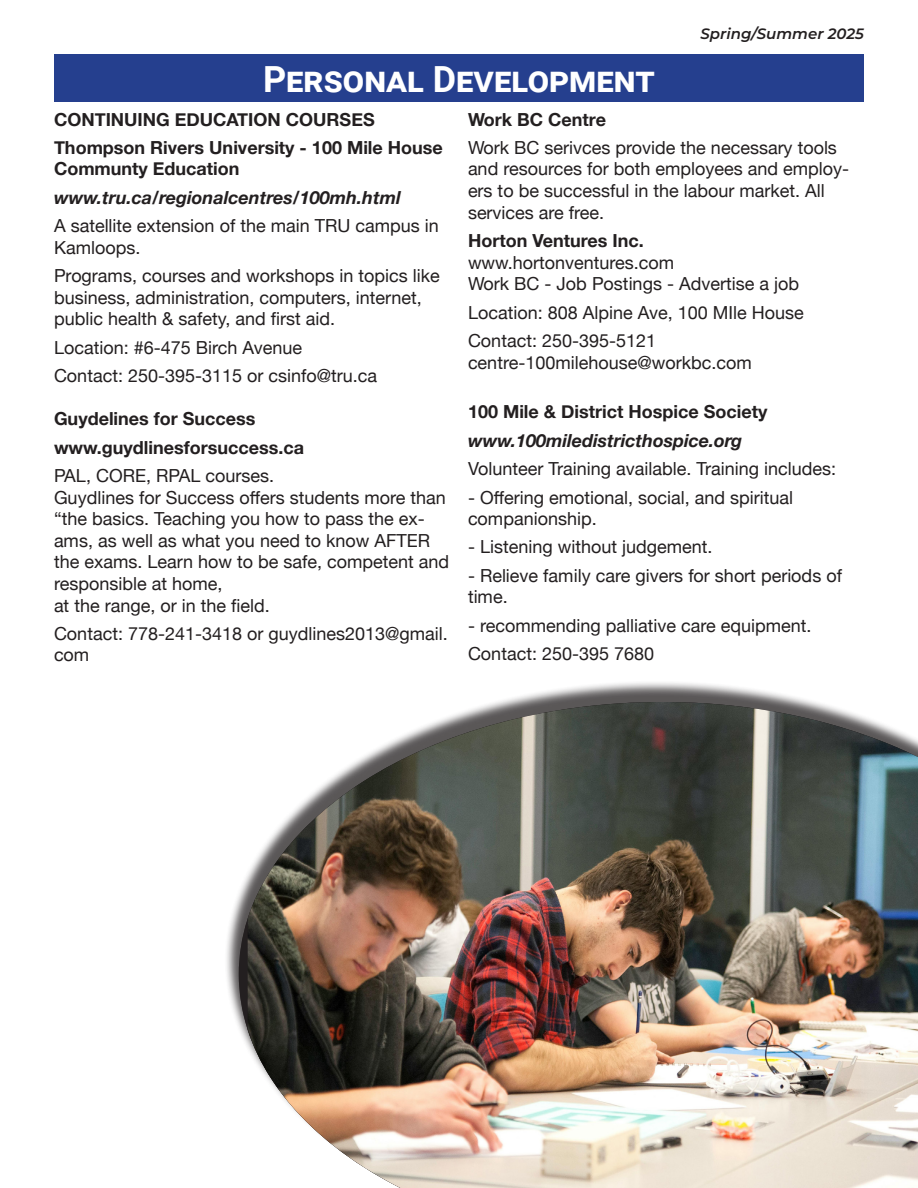
<style>
.page{position:relative;width:918px;height:1188px;background:#fff}
.page>*{position:absolute;margin:0;border:0;box-sizing:border-box;transform-origin:0 0}
.t1{font:700 36px "Roboto";color:#fff}
.t2{font:18px/21.6px "Helvetica Neue";color:#231f20}
.t3{font:700 18px/21.6px "Helvetica Neue";color:#231f20}
.t4{font:italic 700 18px "Helvetica Neue";color:#231f20}
.t5{font:italic 600 15px "Montserrat";color:#231f20}
</style>
<div class="page">
<div style="left:54px;top:54px;width:810px;height:48px;background:#253f8e"></div>
<div style="left:224px;top:680px;width:694px;height:508px;background:#231f20;opacity:.75"></div>
<img style="left:248px;top:702px;width:670px;height:486px">
<p class="t5" style="left:700px;top:23px;width:165px">Spring/Summer 2025</p>
<p class="t1" style="left:263px;top:54px;width:393px">Personal Development</p>
<p class="t3" style="left:54px;top:109px;width:322px">CONTINUING EDUCATION COURSES</p>
<p class="t3" style="left:54px;top:137px;width:390px">Thompson Rivers University - 100 Mile House<br>Communty Education</p>
<p class="t4" style="left:54px;top:183px;width:348px">www.tru.ca/regionalcentres/100mh.html</p>
<p class="t2" style="left:54px;top:216px;width:386px">A satellite extension of the main TRU campus in<br>Kamloops.</p>
<p class="t2" style="left:54px;top:266px;width:387px">Programs, courses and workshops in topics like business, administration, computers, internet, public health &amp; safety, and first aid.</p>
<p class="t2" style="left:54px;top:338px;width:250px">Location: #6-475 Birch Avenue</p>
<p class="t2" style="left:54px;top:366px;width:325px">Contact: 250-395-3115 or csinfo@tru.ca</p>
<p class="t3" style="left:54px;top:409px;width:203px">Guydelines for Success</p>
<p class="t3" style="left:54px;top:437px;width:252px">www.guydlinesforsuccess.ca</p>
<p class="t2" style="left:54px;top:466px;width:222px">PAL, CORE, RPAL courses.</p>
<p class="t2" style="left:54px;top:487px;width:397px">Guydlines for Success offers students more than “the basics. Teaching you how to pass the ex&shy;ams, as well as what you need to know AFTER the exams. Learn how to be safe, competent and responsible at home,</p>
<p class="t2" style="left:54px;top:595px;width:217px">at the range, or in the field.</p>
<p class="t2" style="left:54px;top:624px;width:395px">Contact: 778-241-3418 or guydlines2013@gmail. com</p>
<p class="t3" style="left:468px;top:109px;width:140px">Work BC Centre</p>
<p class="t2" style="left:468px;top:138px;width:383px">Work BC serivces provide the necessary tools and resources for both employees and employ&shy;ers to be successful in the labour market. All services are free.</p>
<p class="t3" style="left:468px;top:230px;width:177px">Horton Ventures Inc.</p>
<p class="t2" style="left:468px;top:252px;width:208px">www.hortonventures.com</p>
<p class="t2" style="left:468px;top:274px;width:333px">Work BC - Job Postings - Advertise a job</p>
<p class="t2" style="left:468px;top:302px;width:337px">Location: 808 Alpine Ave, 100 MIle House</p>
<p class="t2" style="left:468px;top:331px;width:190px">Contact: 250-395-5121</p>
<p class="t2" style="left:468px;top:352px;width:285px">centre-100milehouse@workbc.com</p>
<p class="t3" style="left:468px;top:402px;width:301px">100 Mile &amp; District Hospice Society</p>
<p class="t4" style="left:468px;top:426px;width:276px">www.100miledistricthospice.org</p>
<p class="t2" style="left:468px;top:459px;width:370px">Volunteer Training available. Training includes:</p>
<p class="t2" style="left:468px;top:487px;width:327px">- Offering emotional, social, and spiritual companionship.</p>
<p class="t2" style="left:468px;top:537px;width:246px">- Listening without judgement.</p>
<p class="t2" style="left:468px;top:566px;width:376px">- Relieve family care givers for short periods of time.</p>
<p class="t2" style="left:468px;top:616px;width:345px">- recommending palliative care equipment.</p>
<p class="t2" style="left:468px;top:644px;width:188px">Contact: 250-395 7680</p>
</div>
